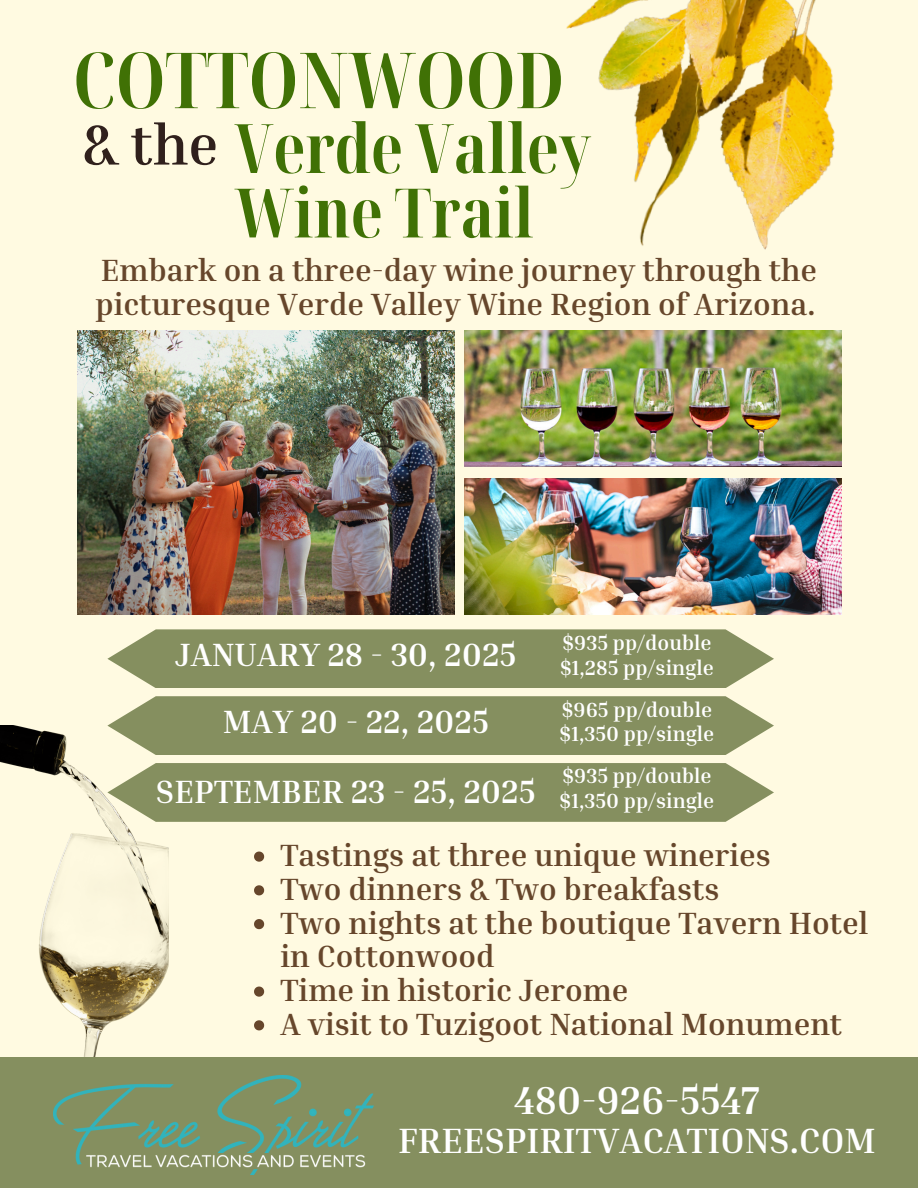
<style>
.page{position:relative;width:918px;height:1188px;background:#fffae1}
.page>*{position:absolute;margin:0;border:0;box-sizing:border-box;transform-origin:0 0}
.t1{font:700 extra-condensed 77.4px "Noto Serif Display";color:#407105}
.t2{font:700 extra-condensed 68.1px/64.5px "Noto Serif Display";color:#407105}
.t3{font:700 57px "Inria Serif";color:#30201c}
.t4{font:700 39.9px "Inria Serif";color:#fff}
.t5{font:700 36px "Inria Serif";color:#fff}
.t6{font:700 33px "Inria Serif";color:#fff}
.t7{font:700 31.5px/34.2px "Inria Serif";color:#66462b}
.t8{font:700 21px "Inria Serif";color:#fff}
</style>
<div class="page">
<img style="left:464px;top:331px;width:377px;height:136px">
<img style="left:464px;top:478px;width:377px;height:136px">
<img style="left:77px;top:331px;width:377px;height:283px">
<img style="left:0;top:726px;width:169px;height:331px">
<div style="left:0;top:1057px;width:918px;height:131px;background:#858f5f"></div>
<img style="left:566px;top:0;width:269px;height:250px">
<img style="left:53px;top:1075px;width:321px;height:99px">
<svg style="left:254px;top:852px;width:10px;height:10px"></svg>
<svg style="left:254px;top:885px;width:10px;height:10px"></svg>
<svg style="left:254px;top:919px;width:10px;height:10px"></svg>
<svg style="left:254px;top:987px;width:10px;height:10px"></svg>
<svg style="left:254px;top:1020px;width:10px;height:10px"></svg>
<svg style="left:107px;top:629px;width:667px;height:59px;background:#8e9769"></svg>
<svg style="left:107px;top:696px;width:667px;height:59px;background:#8e9768"></svg>
<svg style="left:107px;top:763px;width:667px;height:59px;background:#8e9768"></svg>
<h1 class="t1" style="left:73px;top:26px;width:493px">COTTONWOOD</h1>
<p class="t3" style="left:82px;top:109px;width:138px">&amp; the</p>
<h3 class="t2" style="left:234px;top:114px;width:358px">Verde Valley<br>Wine Trail</h3>
<h2 class="t7" style="left:95px;top:252px;width:723px">Embark on a three-day wine journey through the picturesque Verde Valley Wine Region of Arizona.</h2>
<h4 class="t6" style="left:175px;top:634px;width:343px">JANUARY 28 - 30, 2025</h4>
<p class="t8" style="left:562px;top:629px;width:151px">$935 pp/double</p>
<p class="t8" style="left:560px;top:654px;width:155px">$1,285 pp/single</p>
<p class="t6" style="left:223px;top:701px;width:268px">MAY 20 - 22, 2025</p>
<p class="t8" style="left:562px;top:696px;width:152px">$965 pp/double</p>
<p class="t8" style="left:560px;top:721px;width:156px">$1,350 pp/single</p>
<p class="t6" style="left:156px;top:771px;width:381px">SEPTEMBER 23 - 25, 2025</p>
<p class="t8" style="left:562px;top:763px;width:151px">$935 pp/double</p>
<h4 class="t8" style="left:560px;top:788px;width:156px">$1,350 pp/single</h4>
<h4 class="t7" style="left:281px;top:837px;width:492px">Tastings at three unique wineries</h4>
<p class="t7" style="left:281px;top:871px;width:441px">Two dinners &amp; Two breakfasts</p>
<p class="t7" style="left:281px;top:905px;width:589px;line-height:33.8px">Two nights at the boutique Tavern Hotel in Cottonwood</p>
<h4 class="t7" style="left:281px;top:972px;width:349px">Time in historic Jerome</h4>
<p class="t7" style="left:281px;top:1006px;width:563px">A visit to Tuzigoot National Monument</p>
<p class="t4" style="left:514px;top:1075px;width:247px">480-926-5547</p>
<p class="t5" style="left:398px;top:1118px;width:479px">FREESPIRITVACATIONS.COM</p>
</div>
